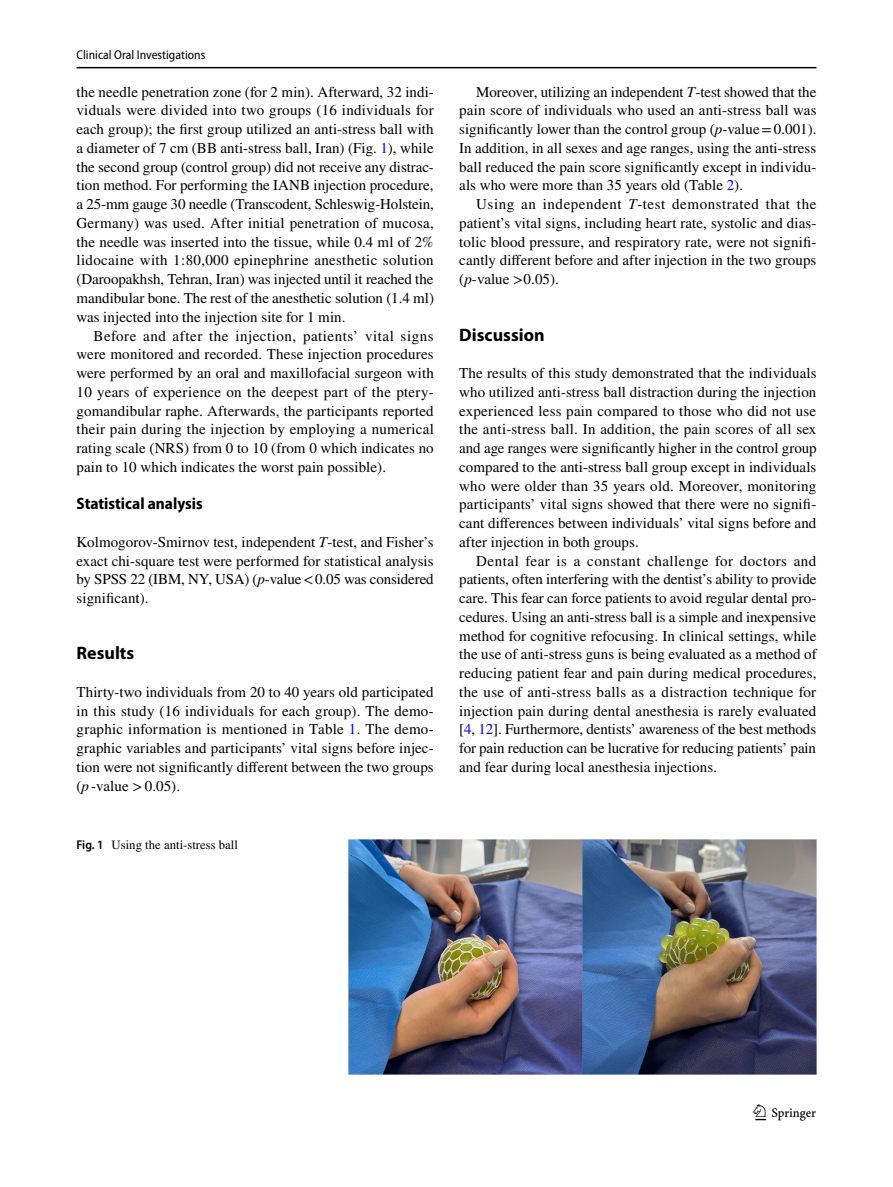
<style>
.page{position:relative;width:893px;height:1187px;background:#fff}
.page>*{position:absolute;margin:0;border:0;box-sizing:border-box;transform-origin:0 0}
.t1{font:22.5px "Springnew Regular 3";color:#000}
.t2{font:700 18px "Myriad Pro";color:#000}
.t3{font:700 semi-condensed 16.5px "Myriad Pro";color:#000}
.t4{font:15px/18.8px "STIX";letter-spacing:.005em;color:#000;text-align:justify}
.t5{font:12.75px "STIX";color:#000}
.t6{font:semi-condensed 12.75px "Myriad Pro";color:#000}
.s1{color:#00f}
.s2{font-style:italic}
.s3{font-family:"Myriad Pro";font-weight:600;font-stretch:semi-condensed}
</style>
<div class="page">
<hr style="left:77px;top:67px;width:739px;height:1px;background:#000">
<img style="left:349px;top:839px;width:467px;height:234px">
<p class="t6" style="left:77px;top:48px;width:130px">Clinical Oral Investigations</p>
<p class="t4" style="left:77px;top:83px;width:359px">the needle penetration zone (for 2 min). Afterward, 32 indi&shy;viduals were divided into two groups (16 individuals for each group); the first group utilized an anti-stress ball with a diameter of 7 cm (BB anti-stress ball, Iran) (Fig. <span class="s1">1</span>), while the second group (control group) did not receive any distrac&shy;tion method. For performing the IANB injection procedure, a 25-mm gauge 30 needle (Transcodent, Schleswig-Holstein, Germany) was used. After initial penetration of mucosa, the needle was inserted into the tissue, while 0.4 ml of 2% lidocaine with 1:80,000 epinephrine anesthetic solution (Daroopakhsh, Tehran, Iran) was injected until it reached the mandibular bone. The rest of the anesthetic solution (1.4 ml) was injected into the injection site for 1 min.</p>
<p class="t4" style="left:77px;top:327px;width:359px;text-indent:17px">Before and after the injection, patients’ vital signs were monitored and recorded. These injection procedures were performed by an oral and maxillofacial surgeon with 10 years of experience on the deepest part of the ptery&shy;gomandibular raphe. Afterwards, the participants reported their pain during the injection by employing a numerical rating scale (NRS) from 0 to 10 (from 0 which indicates no pain to 10 which indicates the worst pain possible).</p>
<p class="t3" style="left:77px;top:494px;width:128px">Statistical analysis</p>
<p class="t4" style="left:77px;top:533px;width:359px">Kolmogorov-Smirnov test, independent <span class="s2">T</span>-test, and Fisher’s exact chi-square test were performed for statistical analysis by SPSS 22 (IBM, NY, USA) (<span class="s2">p</span>-value&lt;0.05 was considered significant).</p>
<p class="t2" style="left:77px;top:641px;width:59px">Results</p>
<p class="t4" style="left:77px;top:683px;width:359px">Thirty-two individuals from 20 to 40 years old participated in this study (16 individuals for each group). The demo&shy;graphic information is mentioned in Table <span class="s1">1</span>. The demo&shy;graphic variables and participants’ vital signs before injec&shy;tion were not significantly different between the two groups (<span class="s2">p</span> -value &gt;0.05).</p>
<p class="t5" style="left:77px;top:836px;width:163px"><span class="s3">Fig. 1</span> Using the anti-stress ball</p>
<p class="t4" style="left:459px;top:83px;width:359px;text-indent:17px">Moreover, utilizing an independent <span class="s2">T</span>-test showed that the pain score of individuals who used an anti-stress ball was significantly lower than the control group (<span class="s2">p</span>-value=0.001).<br>In addition, in all sexes and age ranges, using the anti-stress ball reduced the pain score significantly except in individu&shy;als who were more than 35 years old (Table <span class="s1">2</span>).</p>
<p class="t4" style="left:459px;top:196px;width:359px;text-indent:17px">Using an independent <span class="s2">T</span>-test demonstrated that the patient’s vital signs, including heart rate, systolic and dias&shy;tolic blood pressure, and respiratory rate, were not signifi&shy;cantly different before and after injection in the two groups (<span class="s2">p</span>-value &gt;0.05).</p>
<p class="t2" style="left:459px;top:323px;width:87px">Discussion</p>
<p class="t4" style="left:459px;top:364px;width:359px">The results of this study demonstrated that the individuals who utilized anti-stress ball distraction during the injection experienced less pain compared to those who did not use the anti-stress ball. In addition, the pain scores of all sex and age ranges were significantly higher in the control group compared to the anti-stress ball group except in individuals who were older than 35 years old. Moreover, monitoring participants’ vital signs showed that there were no signifi&shy;cant differences between individuals’ vital signs before and after injection in both groups.</p>
<p class="t4" style="left:459px;top:552px;width:359px;text-indent:17px">Dental fear is a constant challenge for doctors and patients, often interfering with the dentist’s ability to provide care. This fear can force patients to avoid regular dental pro&shy;cedures. Using an anti-stress ball is a simple and inexpensive method for cognitive refocusing. In clinical settings, while the use of anti-stress guns is being evaluated as a method of reducing patient fear and pain during medical procedures, the use of anti-stress balls as a distraction technique for injection pain during dental anesthesia is rarely evaluated [<span class="s1">4</span>, <span class="s1">12</span>]. Furthermore, dentists’ awareness of the best methods for pain reduction can be lucrative for reducing patients’ pain and fear during local anesthesia injections.</p>
<h1 class="t1" style="left:755px;top:1104px;width:62px">1 3</h1>
</div>
